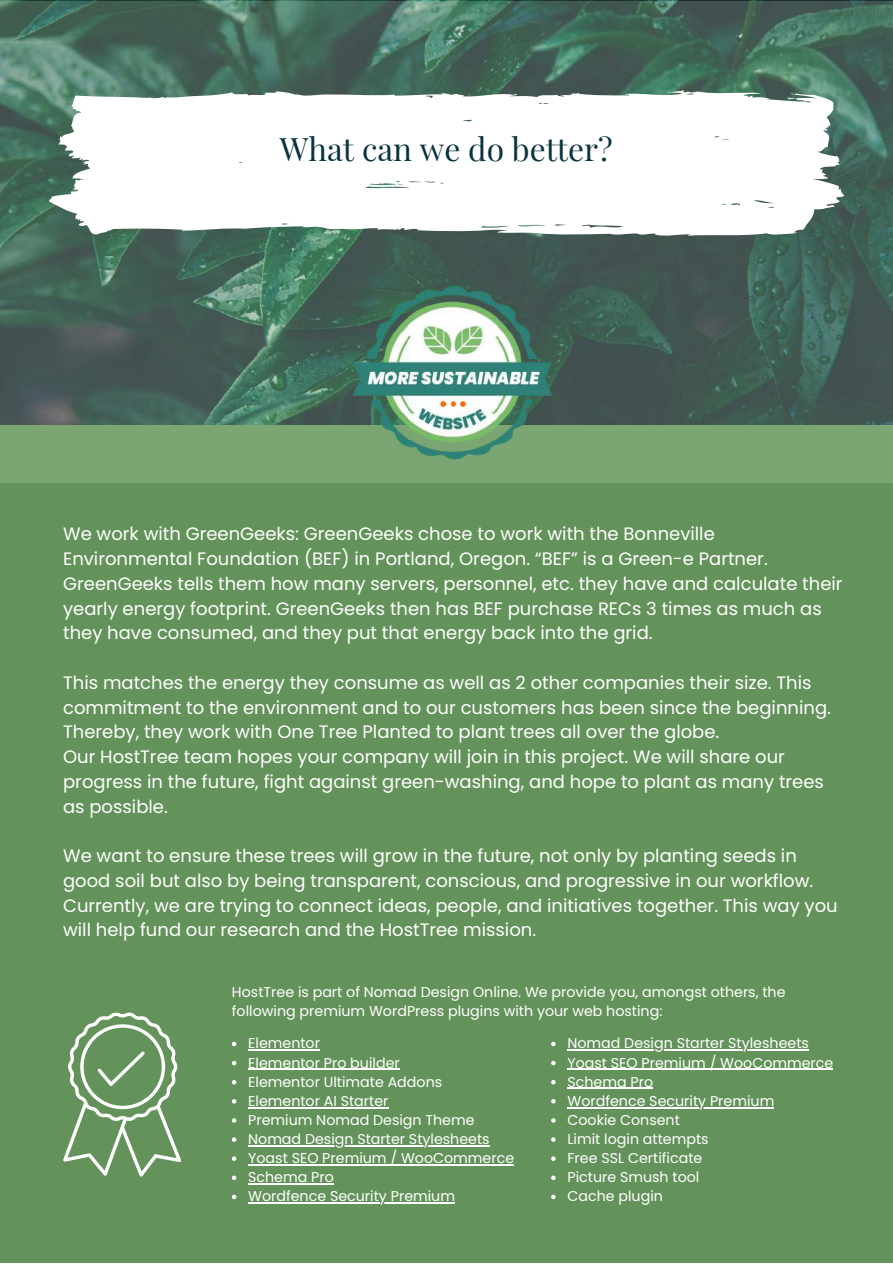
<style>
.page{position:relative;width:893px;height:1264px;background:#fff}
.page>*{position:absolute;margin:0;border:0;box-sizing:border-box;transform-origin:0 0}
.t1{font:31.65px "Playfair Display";color:#09333f}
.t2{font:18px/24.8px "Poppins";color:#fff}
.t3{font:14.25px/19px "Poppins";color:#fff}
</style>
<div class="page">
<div style="left:0;top:0;width:892px;height:1262px;background:#64925b"></div>
<svg style="left:0;top:1px;width:892px;height:481px;background:#4d6e5e"></svg>
<svg style="left:49px;top:90px;width:795px;height:147px;background:#e7ecea"></svg>
<img style="left:341px;top:280px;width:224px;height:186px">
<svg style="left:63px;top:1012px;width:118px;height:164px"></svg>
<svg style="left:232px;top:1041px;width:4px;height:5px"></svg>
<hr style="left:248px;top:1049px;width:72px;height:1px;background:#fff">
<svg style="left:232px;top:1060px;width:4px;height:5px"></svg>
<hr style="left:248px;top:1068px;width:152px;height:1px;background:#fff">
<svg style="left:232px;top:1080px;width:4px;height:4px"></svg>
<svg style="left:232px;top:1099px;width:4px;height:4px"></svg>
<hr style="left:248px;top:1106px;width:140px;height:2px;background:#fff">
<svg style="left:232px;top:1118px;width:4px;height:4px"></svg>
<svg style="left:232px;top:1137px;width:4px;height:4px"></svg>
<hr style="left:248px;top:1145px;width:241px;height:1px;background:#fff">
<svg style="left:232px;top:1156px;width:4px;height:4px"></svg>
<hr style="left:248px;top:1164px;width:266px;height:1px;background:#fff">
<svg style="left:232px;top:1175px;width:4px;height:4px"></svg>
<hr style="left:248px;top:1183px;width:86px;height:1px;background:#fff">
<svg style="left:232px;top:1194px;width:4px;height:5px"></svg>
<hr style="left:248px;top:1202px;width:207px;height:1px;background:#fff">
<svg style="left:551px;top:1041px;width:4px;height:5px"></svg>
<hr style="left:567px;top:1049px;width:241px;height:1px;background:#fff">
<svg style="left:551px;top:1060px;width:4px;height:5px"></svg>
<hr style="left:567px;top:1068px;width:266px;height:1px;background:#fff">
<svg style="left:551px;top:1080px;width:4px;height:4px"></svg>
<hr style="left:567px;top:1087px;width:86px;height:1px;background:#fff">
<svg style="left:551px;top:1099px;width:4px;height:4px"></svg>
<hr style="left:567px;top:1106px;width:207px;height:2px;background:#fff">
<svg style="left:551px;top:1118px;width:4px;height:4px"></svg>
<svg style="left:551px;top:1137px;width:4px;height:4px"></svg>
<svg style="left:551px;top:1156px;width:4px;height:4px"></svg>
<svg style="left:551px;top:1175px;width:4px;height:4px"></svg>
<svg style="left:551px;top:1194px;width:4px;height:5px"></svg>
<h1 class="t1" style="left:280px;top:127px;width:334px">What can we do better?</h1>
<p class="t2" style="left:63px;top:521px;width:781px">We work with GreenGeeks: GreenGeeks chose to work with the Bonneville Environmental Foundation (BEF) in Portland, Oregon. “BEF” is a Green-e Partner.<br>GreenGeeks tells them how many servers, personnel, etc. they have and calculate their yearly energy footprint. GreenGeeks then has BEF purchase RECs 3 times as much as they have consumed, and they put that energy back into the grid.</p>
<p class="t2" style="left:63px;top:670px;width:769px">This matches the energy they consume as well as 2 other companies their size. This commitment to the environment and to our customers has been since the beginning.<br>Thereby, they work with One Tree Planted to plant trees all over the globe.<br>Our HostTree team hopes your company will join in this project. We will share our progress in the future, fight against green-washing, and hope to plant as many trees as possible.</p>
<p class="t2" style="left:63px;top:843px;width:776px">We want to ensure these trees will grow in the future, not only by planting seeds in good soil but also by being transparent, conscious, and progressive in our workflow.<br>Currently, we are trying to connect ideas, people, and initiatives together. This way you will help fund our research and the HostTree mission.</p>
<p class="t3" style="left:232px;top:982px;width:555px">HostTree is part of Nomad Design Online. We provide you, amongst others, the following premium WordPress plugins with your web hosting:</p>
<p class="t3" style="left:248px;top:1033px;width:267px">Elementor<br>Elementor Pro builder<br>Elementor Ultimate Addons<br>Elementor AI Starter<br>Premium Nomad Design Theme<br>Nomad Design Starter Stylesheets<br>Yoast SEO Premium / WooCommerce<br>Schema Pro<br>Wordfence Security Premium</p>
<p class="t3" style="left:567px;top:1033px;width:267px">Nomad Design Starter Stylesheets<br>Yoast SEO Premium / WooCommerce<br>Schema Pro<br>Wordfence Security Premium<br>Cookie Consent<br>Limit login attempts<br>Free SSL Certificate<br>Picture Smush tool<br>Cache plugin</p>
</div>
